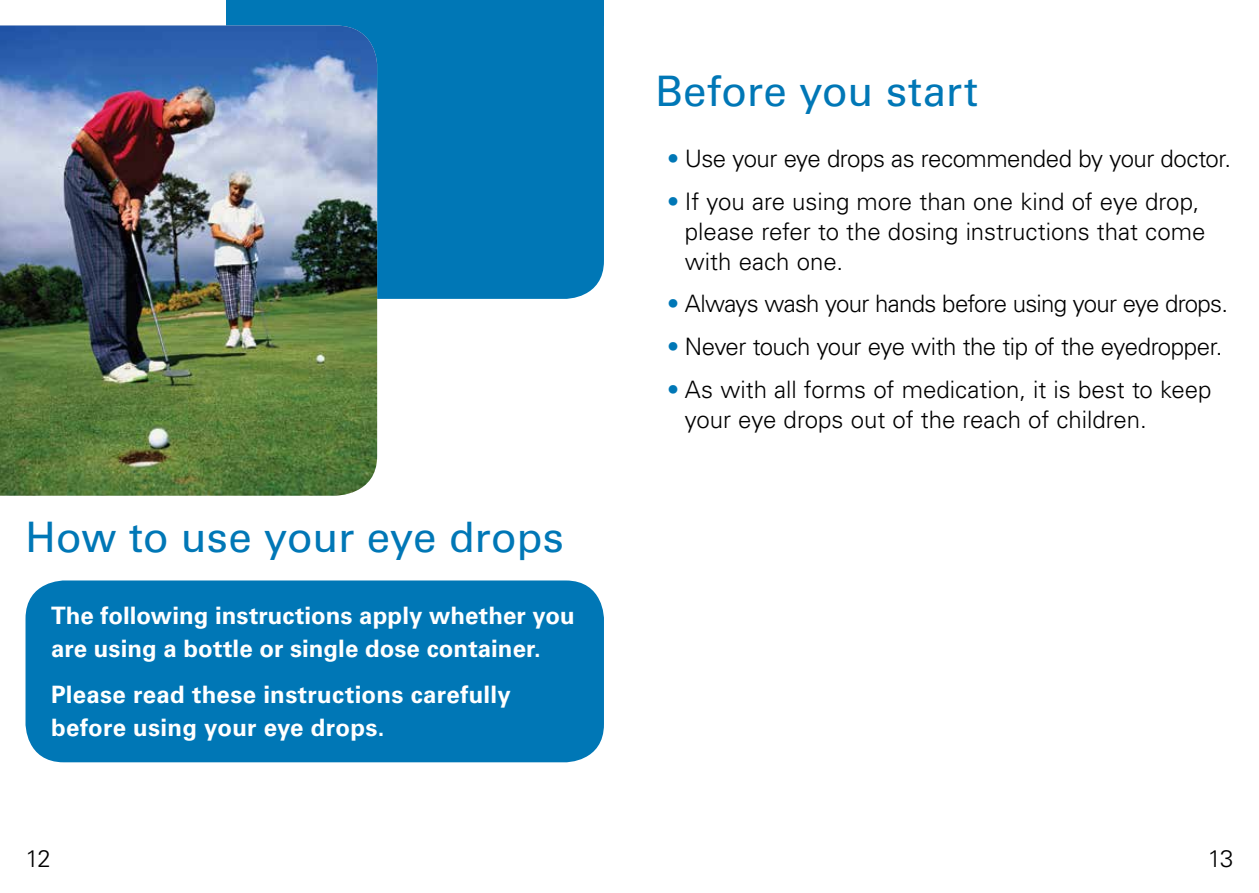
<style>
.page{position:relative;width:1259px;height:893px;background:#fff}
.page>*{position:absolute;margin:0;border:0;box-sizing:border-box;transform-origin:0 0}
.t1{font:42px "Univers LT Std";color:#0077b6}
.t2{font:300 24px/30px "Univers LT Std";letter-spacing:-.01em;color:#000}
.t3{font:700 24px/33px "Univers LT Std";letter-spacing:.005em;color:#fff}
.t4{font:300 24px "Univers LT Std";letter-spacing:-.03em;color:#000}
.s1{color:#0077b6}
</style>
<div class="page">
<div style="left:227px;top:0;width:377px;height:299px;background:#0077b6"></div>
<img style="left:0;top:26px;width:377px;height:470px">
<div style="left:26px;top:580px;width:578px;height:182px;background:#0077b6;border-radius:38px"></div>
<h1 class="t1" style="left:655px;top:67px;width:324px">Before you start</h1>
<h1 class="t1" style="left:26px;top:512px;width:540px">How to use your eye drops</h1>
<p class="t3" style="left:51px;top:599px;width:525px">The following instructions apply whether you are using a bottle or single dose container.</p>
<p class="t3" style="left:51px;top:678px;width:461px">Please read these instructions carefully before using your eye drops.</p>
<p class="t2" style="left:667px;top:143px;width:565px"><span class="s1">•</span> Use your eye drops as recommended by your doctor.</p>
<p class="t2" style="left:685px;top:186px;width:522px;text-indent:-18px"><span class="s1">•</span> If you are using more than one kind of eye drop, please refer to the dosing instructions that come with each one.</p>
<p class="t4" style="left:667px;top:289px;width:562px"><span class="s1">•</span> Always wash your hands before using your eye drops.</p>
<p class="t2" style="left:667px;top:332px;width:557px"><span class="s1">•</span> Never touch your eye with the tip of the eyedropper.</p>
<p class="t2" style="left:685px;top:374px;width:528px;text-indent:-18px"><span class="s1">•</span> As with all forms of medication, it is best to keep your eye drops out of the reach of children.</p>
<p class="t2" style="left:26px;top:844px;width:27px">12</p>
<p class="t2" style="left:1207px;top:844px;width:27px">13</p>
</div>
